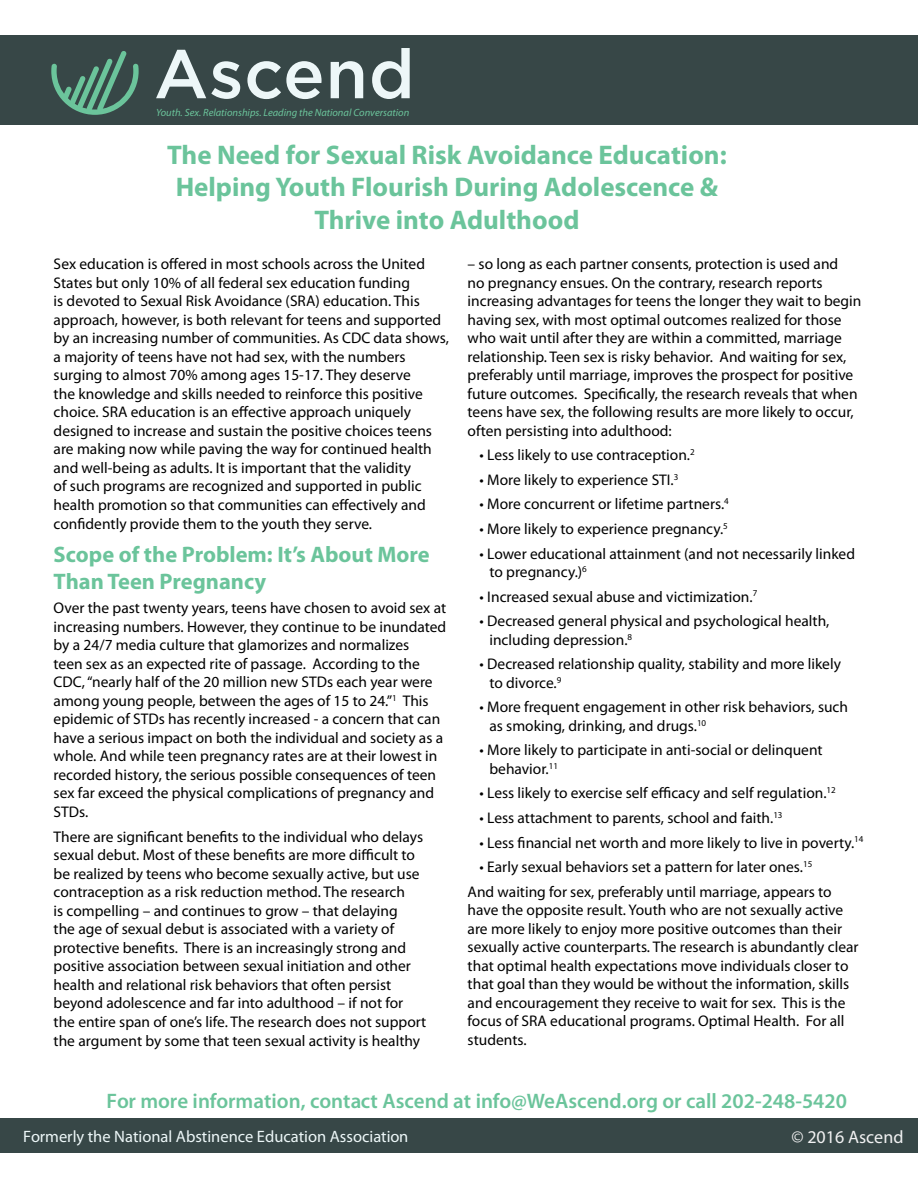
<style>
.page{position:relative;width:918px;height:1188px;background:#fff}
.page>*{position:absolute;margin:0;border:0;box-sizing:border-box;transform-origin:0 0}
.t1{font:700 27px/32.4px "Myriad Pro";color:#6bc49b;text-align:center}
.t2{font:700 22.5px/27px "Myriad Pro";color:#6bc49b}
.t3{font:600 21px "Myriad Pro";color:#6bc49b}
.t4{font:18px "Myriad Pro";color:#f1f1f2}
.t5{font:16.5px "Myriad Pro";color:#edf7f8}
.t6{font:15.45px/18.6px "Myriad Pro";color:#000}
.t7{font:italic 10.5px "Myriad Pro";color:#6bc49b}
</style>
<div class="page">
<div style="left:1px;top:35px;width:917px;height:90px;background:#374747"></div>
<svg style="left:156px;top:50px;width:84px;height:49px"></svg>
<svg style="left:247px;top:61px;width:75px;height:38px"></svg>
<svg style="left:331px;top:61px;width:32px;height:37px"></svg>
<svg style="left:372px;top:48px;width:38px;height:51px"></svg>
<svg style="left:51px;top:51px;width:88px;height:64px"></svg>
<div style="left:1px;top:1118px;width:917px;height:35px;background:#374747"></div>
<p class="t7" style="left:156px;top:106px;width:255px">Youth. Sex. Relationships. Leading the National Conversation</p>
<h1 class="t1" style="left:167px;top:138px;width:561px">The Need for Sexual Risk Avoidance Education:<br>Helping Youth Flourish During Adolescence &amp;<br>Thrive into Adulthood</h1>
<p class="t6" style="left:54px;top:254px;width:397px">Sex education is offered in most schools across the United States but only 10% of all federal sex education funding<br>is devoted to Sexual Risk Avoidance (SRA) education. This approach, however, is both relevant for teens and supported by an increasing number of communities. As CDC data shows, a majority of teens have not had sex, with the numbers surging to almost 70% among ages 15-17. They deserve<br>the knowledge and skills needed to reinforce this positive choice. SRA education is an effective approach uniquely designed to increase and sustain the positive choices teens are making now while paving the way for continued health and well-being as adults. It is important that the validity<br>of such programs are recognized and supported in public health promotion so that communities can effectively and confidently provide them to the youth they serve.</p>
<h2 class="t2" style="left:54px;top:540px;width:378px">Scope of the Problem: It’s About More<br>Than Teen Pregnancy</h2>
<p class="t6" style="left:54px;top:598px;width:394px">Over the past twenty years, teens have chosen to avoid sex at increasing numbers. However, they continue to be inundated by a 24/7 media culture that glamorizes and normalizes<br>teen sex as an expected rite of passage. According to the CDC, “nearly half of the 20 million new STDs each year were among young people, between the ages of 15 to 24.”<sup>1</sup> This epidemic of STDs has recently increased - a concern that can have a serious impact on both the individual and society as a whole. And while teen pregnancy rates are at their lowest in recorded history, the serious possible consequences of teen sex far exceed the physical complications of pregnancy and STDs.</p>
<p class="t6" style="left:54px;top:827px;width:374px">There are significant benefits to the individual who delays sexual debut. Most of these benefits are more difficult to be realized by teens who become sexually active, but use contraception as a risk reduction method. The research<br>is compelling – and continues to grow – that delaying<br>the age of sexual debut is associated with a variety of protective benefits. There is an increasingly strong and positive association between sexual initiation and other health and relational risk behaviors that often persist beyond adolescence and far into adulthood – if not for the entire span of one’s life. The research does not support the argument by some that teen sexual activity is healthy</p>
<p class="t6" style="left:468px;top:254px;width:395px">– so long as each partner consents, protection is used and<br>no pregnancy ensues. On the contrary, research reports increasing advantages for teens the longer they wait to begin having sex, with most optimal outcomes realized for those who wait until after they are within a committed, marriage relationship. Teen sex is risky behavior. And waiting for sex, preferably until marriage, improves the prospect for positive future outcomes. Specifically, the research reveals that when teens have sex, the following results are more likely to occur, often persisting into adulthood:</p>
<p class="t6" style="left:480px;top:446px;width:217px">• Less likely to use contraception.<sup>2</sup></p>
<p class="t6" style="left:480px;top:470px;width:200px">• More likely to experience STI.<sup>3</sup></p>
<p class="t6" style="left:480px;top:495px;width:251px">• More concurrent or lifetime partners.<sup>4</sup></p>
<p class="t6" style="left:480px;top:519px;width:250px">• More likely to experience pregnancy.<sup>5</sup></p>
<p class="t6" style="left:489px;top:544px;width:367px;text-indent:-10px">• Lower educational attainment (and not necessarily linked to pregnancy.)<sup>6</sup></p>
<p class="t6" style="left:480px;top:587px;width:279px">• Increased sexual abuse and victimization.<sup>7</sup></p>
<p class="t6" style="left:489px;top:611px;width:342px;text-indent:-10px">• Decreased general physical and psychological health, including depression.<sup>8</sup></p>
<p class="t6" style="left:489px;top:655px;width:353px;text-indent:-10px">• Decreased relationship quality, stability and more likely to divorce.<sup>9</sup></p>
<p class="t6" style="left:489px;top:698px;width:360px;text-indent:-10px">• More frequent engagement in other risk behaviors, such as smoking, drinking, and drugs.<sup>10</sup></p>
<p class="t6" style="left:489px;top:741px;width:335px;text-indent:-10px">• More likely to participate in anti-social or delinquent behavior.<sup>11</sup></p>
<p class="t6" style="left:480px;top:784px;width:358px">• Less likely to exercise self efficacy and self regulation.<sup>12</sup></p>
<p class="t6" style="left:480px;top:808px;width:304px">• Less attachment to parents, school and faith.<sup>13</sup></p>
<p class="t6" style="left:480px;top:833px;width:385px">• Less financial net worth and more likely to live in poverty.<sup>14</sup></p>
<p class="t6" style="left:468px;top:854px;width:366px;line-height:24.6px;text-align:center">• Early sexual behaviors set a pattern for later ones.<sup>15<br></sup>And waiting for sex, preferably until marriage, appears to</p>
<p class="t6" style="left:468px;top:900px;width:393px">have the opposite result. Youth who are not sexually active are more likely to enjoy more positive outcomes than their sexually active counterparts. The research is abundantly clear that optimal health expectations move individuals closer to that goal than they would be without the information, skills and encouragement they receive to wait for sex. This is the focus of SRA educational programs. Optimal Health. For all students.</p>
<h3 class="t3" style="left:107px;top:1088px;width:742px">For more information, contact Ascend at info@WeAscend.org or call 202-248-5420</h3>
<p class="t5" style="left:23px;top:1126px;width:387px">Formerly the National Abstinence Education Association</p>
<p class="t4" style="left:791px;top:1126px;width:114px">© 2016 Ascend</p>
</div>
